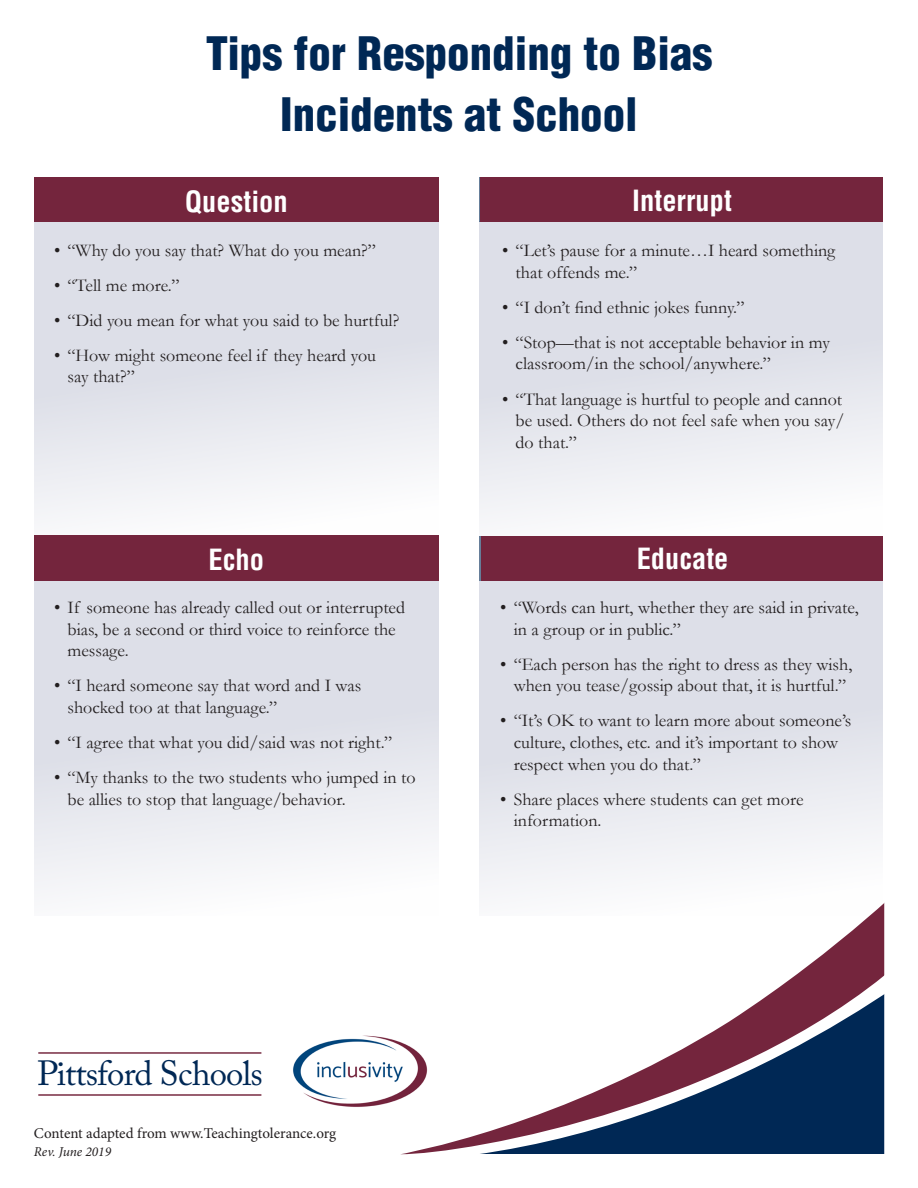
<style>
.page{position:relative;width:918px;height:1188px;background:#fff}
.page>*{position:absolute;margin:0;border:0;box-sizing:border-box;transform-origin:0 0}
.HEADING_2{font:900 condensed 45px/61.2px "Helvetica";color:#002855;text-align:center}
.t1{font:34.8px "Adobe Caslon Pro";letter-spacing:-.025em;color:#002855}
.HEADING_2-2{font:700 condensed 28.5px "Helvetica";color:#fff}
.BODY{font:18px/21.6px "Garamond";color:#231f20}
.t2{font:15px "Minion Pro";letter-spacing:-.005em;color:#231f20}
.t3{font:italic 13.5px "Minion Pro";color:#231f20}
</style>
<div class="page">
<svg style="left:479px;top:581px;width:404px;height:292px;background:#e3e4ec"></svg>
<div style="left:479px;top:221px;width:405px;height:316px;background:linear-gradient(to bottom,#d5d7e3,#f7f7f9)"></div>
<div style="left:34px;top:221px;width:405px;height:316px;background:linear-gradient(to bottom,#d7dae5,#f3f2f4)"></div>
<div style="left:34px;top:177px;width:405px;height:44px;background:#74253d"></div>
<div style="left:34px;top:581px;width:405px;height:334px;background:linear-gradient(to bottom,#d5d7e3,#f7f7f9)"></div>
<div style="left:34px;top:536px;width:405px;height:45px;background:#74253d"></div>
<div style="left:480px;top:177px;width:404px;height:44px;background:#74253d"></div>
<div style="left:481px;top:536px;width:403px;height:44px;background:#74253d"></div>
<svg style="left:400px;top:873px;width:484px;height:281px"></svg>
<svg style="left:884px;top:902px;width:1px;height:252px"></svg>
<hr style="left:38px;top:1052px;width:223px;height:2px;background:#74253d">
<hr style="left:38px;top:1094px;width:223px;height:2px;background:#74253d">
<img style="left:293px;top:1014px;width:153px;height:110px">
<p class="HEADING_2" style="left:206px;top:23px;width:508px">Tips for Responding to Bias<br>Incidents at School</p>
<p class="HEADING_2-2" style="left:185px;top:184px;width:104px">Question</p>
<p class="HEADING_2-2" style="left:632px;top:182px;width:101px">Interrupt</p>
<p class="BODY" style="left:54px;top:239px;width:323px">• “Why do you say that? What do you mean?”</p>
<p class="BODY" style="left:54px;top:274px;width:127px">• “Tell me more.”</p>
<p class="BODY" style="left:54px;top:309px;width:347px">• “Did you mean for what you said to be hurtful?</p>
<p class="BODY" style="left:68px;top:344px;width:310px;text-indent:-14px">• “How might someone feel if they heard you say that?”</p>
<p class="BODY" style="left:516px;top:239px;width:321px;text-indent:-14px">• “Let’s pause for a minute…I heard something that offends me.”</p>
<p class="BODY" style="left:502px;top:296px;width:244px">• “I don’t find ethnic jokes funny.”</p>
<p class="BODY" style="left:516px;top:331px;width:316px;text-indent:-14px">• “Stop—that is not acceptable behavior in my classroom/in the school/anywhere.”</p>
<p class="BODY" style="left:516px;top:388px;width:330px;text-indent:-14px">• “That language is hurtful to people and cannot be used. Others do not feel safe when you say/ do that.”</p>
<p class="HEADING_2-2" style="left:209px;top:542px;width:57px">Echo</p>
<p class="BODY" style="left:68px;top:596px;width:339px;text-indent:-14px">• If someone has already called out or interrupted bias, be a second or third voice to reinforce the message.</p>
<p class="BODY" style="left:68px;top:675px;width:295px;text-indent:-14px">• “I heard someone say that word and I was shocked too at that language.”</p>
<p class="BODY" style="left:54px;top:731px;width:340px">• “I agree that what you did/said was not right.”</p>
<p class="BODY" style="left:68px;top:766px;width:350px;text-indent:-14px">• “My thanks to the two students who jumped in to be allies to stop that language/behavior.</p>
<p class="HEADING_2-2" style="left:637px;top:541px;width:93px">Educate</p>
<p class="BODY" style="left:514px;top:596px;width:346px;text-indent:-14px">• “Words can hurt, whether they are said in private, in a group or in public.”</p>
<p class="BODY" style="left:500px;top:653px;width:354px;text-align:center">• “Each person has the right to dress as they wish, when you tease/gossip about that, it is hurtful.”</p>
<p class="BODY" style="left:514px;top:710px;width:339px;text-indent:-14px">• “It’s OK to want to learn more about someone’s culture, clothes, etc. and it’s important to show respect when you do that.”</p>
<p class="BODY" style="left:514px;top:788px;width:291px;text-indent:-14px">• Share places where students can get more information.</p>
<p class="t1" style="left:37px;top:1053px;width:227px">Pittsford Schools</p>
<p class="t2" style="left:34px;top:1123px;width:304px">Content adapted from www.Teachingtolerance.org</p>
<p class="t3" style="left:34px;top:1142px;width:79px">Rev. June 2019</p>
</div>
